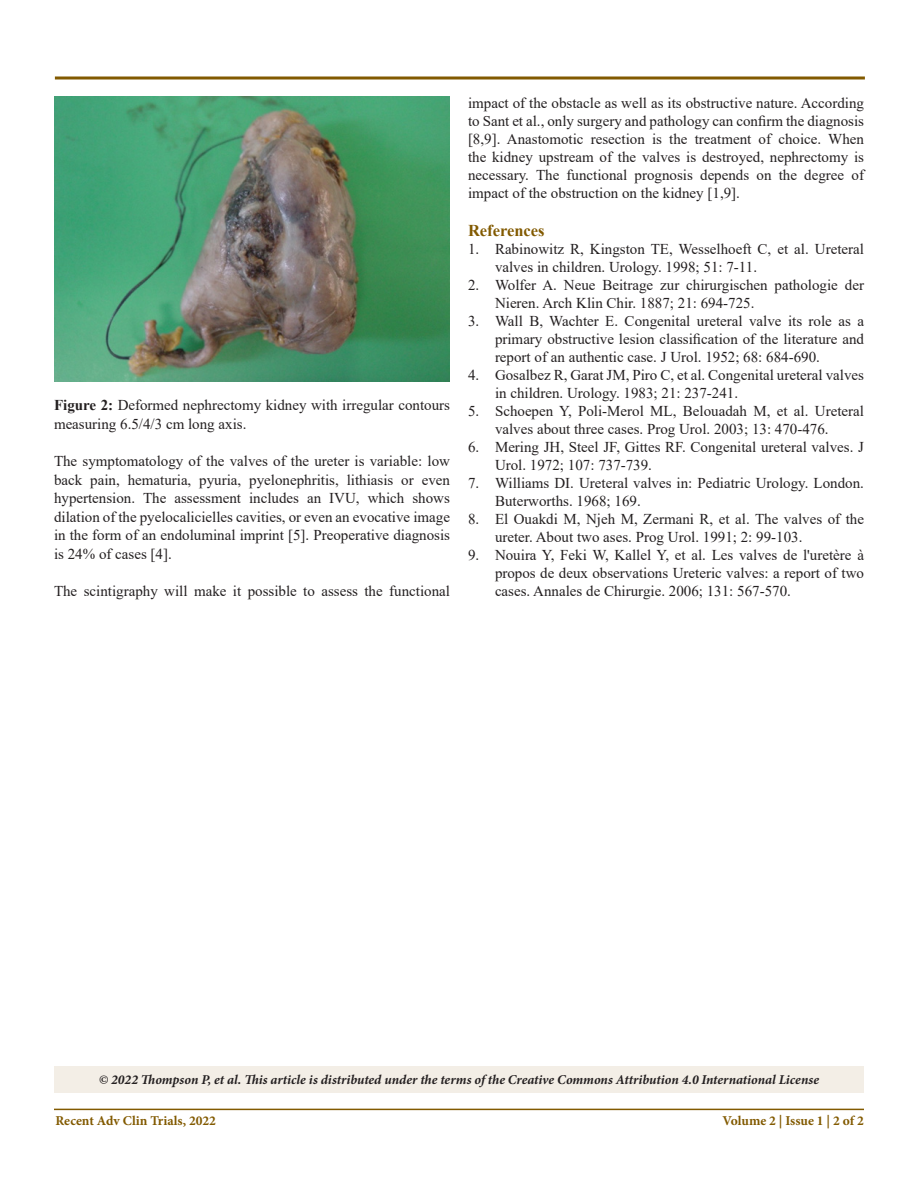
<style>
.page{position:relative;width:918px;height:1188px;background:#fff}
.page>*{position:absolute;margin:0;border:0;box-sizing:border-box;transform-origin:0 0}
.Sub_Heading{font:700 16.5px "Times New Roman";color:#825a00}
.Sub_Heading-2{font:15px/18px "Times New Roman";color:#231f20}
.t1{font:italic 700 13.5px "Minion Pro";letter-spacing:-.005em;color:#231f20}
.t2{font:700 13.5px "Minion Pro";color:#825a00}
.s1{font-weight:700}
</style>
<div class="page">
<hr style="left:54px;top:1109px;width:810px;height:1px;background:#825a00">
<svg style="left:54px;top:76px;width:811px;height:4px;background:#a1833f"></svg>
<div style="left:54px;top:1066px;width:810px;height:27px;background:#f3eee6"></div>
<img style="left:54px;top:97px;width:396px;height:284px">
<p class="Sub_Heading-2" style="left:54px;top:396px;width:398px;line-height:18.6px"><span class="s1">Figure 2:</span> Deformed nephrectomy kidney with irregular contours measuring 6.5/4/3 cm long axis.</p>
<p class="Sub_Heading-2" style="left:54px;top:451px;width:398px;line-height:18.6px;text-align:justify">The symptomatology of the valves of the ureter is variable: low back pain, hematuria, pyuria, pyelonephritis, lithiasis or even hypertension. The assessment includes an IVU, which shows dilation of the pyelocalicielles cavities, or even an evocative image in the form of an endoluminal imprint [5]. Preoperative diagnosis is 24% of cases [4].</p>
<p class="Sub_Heading-2" style="left:54px;top:581px;width:398px">The scintigraphy will make it possible to assess the functional</p>
<p class="Sub_Heading-2" style="left:468px;top:93px;width:398px;text-align:justify">impact of the obstacle as well as its obstructive nature. According to Sant et al., only surgery and pathology can confirm the diagnosis [8,9]. Anastomotic resection is the treatment of choice. When the kidney upstream of the valves is destroyed, nephrectomy is necessary. The functional prognosis depends on the degree of impact of the obstruction on the kidney [1,9].</p>
<p class="Sub_Heading" style="left:468px;top:218px;width:78px">References</p>
<p class="Sub_Heading-2" style="left:495px;top:239px;width:371px;text-indent:-27px">1. Rabinowitz R, Kingston TE, Wesselhoeft C, et al. Ureteral valves in children. Urology. 1998; 51: 7-11.</p>
<p class="Sub_Heading-2" style="left:495px;top:275px;width:371px;text-indent:-27px">2. Wolfer A. Neue Beitrage zur chirurgischen pathologie der<br>Nieren. Arch Klin Chir. 1887; 21: 694-725.</p>
<p class="Sub_Heading-2" style="left:495px;top:311px;width:371px;text-align:justify;text-indent:-27px">3. Wall B, Wachter E. Congenital ureteral valve its role as a primary obstructive lesion classification of the literature and report of an authentic case. J Urol. 1952; 68: 684-690.</p>
<p class="Sub_Heading-2" style="left:495px;top:365px;width:371px;text-indent:-27px">4. Gosalbez R, Garat JM, Piro C, et al. Congenital ureteral valves in children. Urology. 1983; 21: 237-241.</p>
<p class="Sub_Heading-2" style="left:468px;top:401px;width:398px;text-align:center">5. Schoepen Y, Poli-Merol ML, Belouadah M, et al. Ureteral valves about three cases. Prog Urol. 2003; 13: 470-476.</p>
<p class="Sub_Heading-2" style="left:495px;top:437px;width:370px;text-indent:-27px">6. Mering JH, Steel JF, Gittes RF. Congenital ureteral valves. J<br>Urol. 1972; 107: 737-739.</p>
<p class="Sub_Heading-2" style="left:495px;top:473px;width:371px;text-indent:-27px">7. Williams DI. Ureteral valves in: Pediatric Urology. London.<br>Buterworths. 1968; 169.</p>
<p class="Sub_Heading-2" style="left:495px;top:509px;width:371px;text-indent:-27px">8. El Ouakdi M, Njeh M, Zermani R, et al. The valves of the ureter. About two ases. Prog Urol. 1991; 2: 99-103.</p>
<p class="Sub_Heading-2" style="left:495px;top:545px;width:371px;text-align:justify;text-indent:-27px">9. Nouira Y, Feki W, Kallel Y, et al. Les valves de l'uretère à propos de deux observations Ureteric valves: a report of two cases. Annales de Chirurgie. 2006; 131: 567-570.</p>
<p class="t1" style="left:99px;top:1070px;width:722px">© 2022 Thompson P, et al. This article is distributed under the terms of the Creative Commons Attribution 4.0 International License</p>
<p class="t2" style="left:55px;top:1111px;width:162px">Recent Adv Clin Trials, 2022</p>
<p class="t2" style="left:722px;top:1112px;width:143px">Volume 2 | Issue 1 | 2 of 2</p>
</div>
